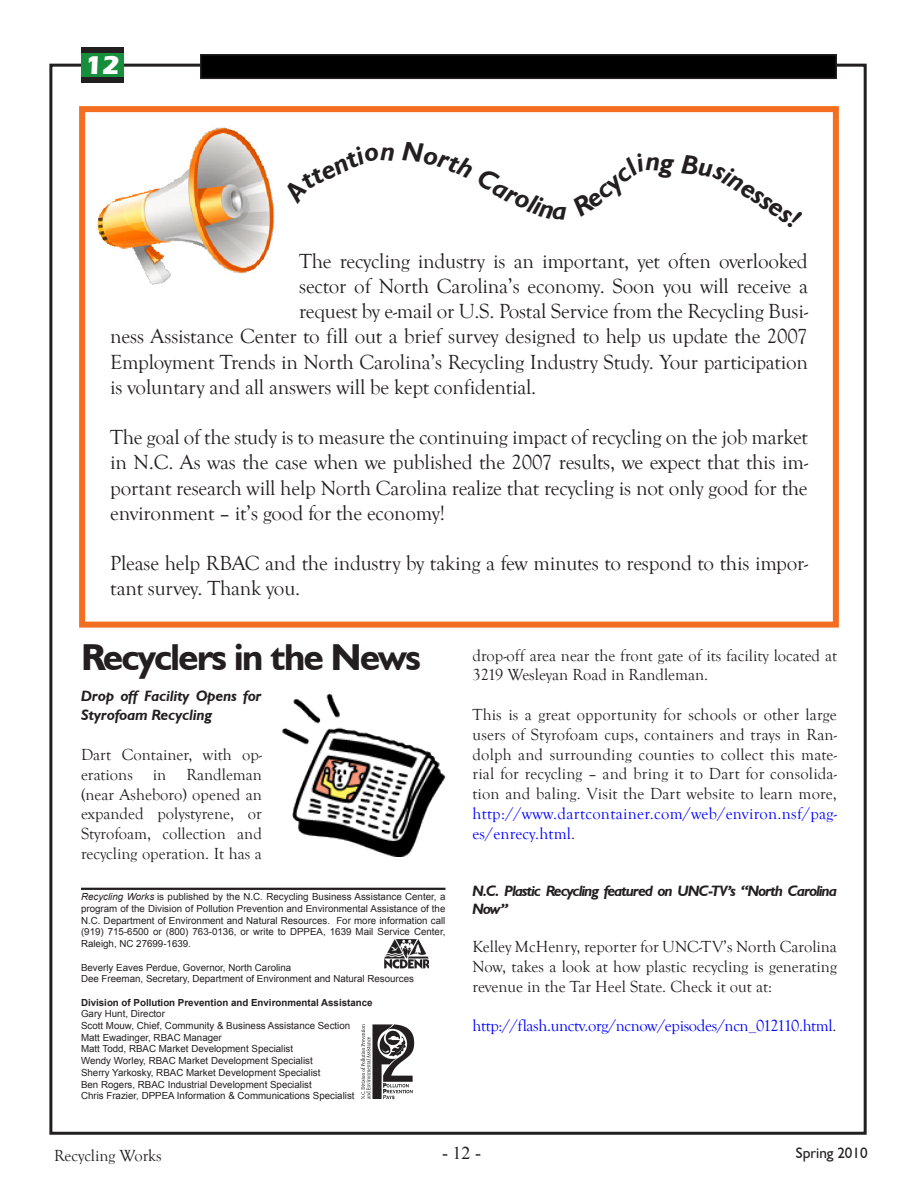
<style>
.page{position:relative;width:918px;height:1188px;background:#fff}
.page>*{position:absolute;margin:0;border:0;box-sizing:border-box;transform-origin:0 0}
.Body_text{font:700 37.5px "Humanist 521 BT";letter-spacing:-.04em;color:#231f20}
.Body_text-2{font:italic 700 27px "Humanist 521 BT";color:#231f20}
.t1{font:700 27px "Eras IT Cby BT";color:#fff}
.Body_text-3{font:21px/25.2px "Goudy Old Style T";letter-spacing:-.01em;color:#231f20;text-align:justify}
.t2{font:18px "Times New Roman";color:#231f20}
.Body_text-4{font:16.5px/19.8px "Goudy Old Style T";color:#231f20;text-align:justify}
.Body_text-5{font:16.5px "Goudy Old Style T";letter-spacing:-.02em;color:#00f}
.Body_text-6{font:italic 700 15px/18px "Humanist 521 BT";letter-spacing:-.06em;color:#231f20}
.Body_text-7{font:italic 700 15px/19.8px "Humanist 521 BT";color:#231f20}
.t3{font:15px "Humanist 521 BT";color:#231f20}
.Body_text-8{font:9.75px/11.7px "Arial";color:#231f20;text-align:justify}
.Body_text-9{font:700 9.75px "Arial";color:#231f20}
.s1{font-style:italic}
.s2{color:#00f}
.s3{color:#231f20}
</style>
<div class="page">
<div style="left:81px;top:47px;width:43px;height:35px;background:#178e3c"></div>
<div style="left:201px;top:55px;width:635px;height:23px;background:#010000"></div>
<div style="left:200px;top:54px;width:637px;height:25px;border:2px solid #231f20"></div>
<div style="left:81px;top:47px;width:43px;height:5px;background:#231f20"></div>
<div style="left:81px;top:77px;width:43px;height:5px;background:#231f20"></div>
<img style="left:385px;top:940px;width:43px;height:28px">
<img style="left:361px;top:1024px;width:54px;height:76px">
<hr style="left:81px;top:888px;width:365px;height:2px;background:#231f20">
<img style="left:97px;top:127px;width:178px;height:158px">
<div style="left:79px;top:106px;width:760px;height:522px;border:6px solid #f36e21"></div>
<img style="left:282px;top:693px;width:164px;height:164px">
<h2 class="t1" style="left:86px;top:48px;width:35px">12</h2>
<p class="Body_text-2" style="left:765px;top:179px;width:54px;rotate:34deg">sses!</p>
<p class="Body_text-3" style="left:299px;top:249px;width:510px">The recycling industry is an important, yet often overlooked</p>
<p class="Body_text-3" style="left:299px;top:274px;width:510px">sector of North Carolina’s economy. Soon you will receive a</p>
<p class="Body_text-3" style="left:299px;top:299px;width:510px">request by e-mail or U.S. Postal Service from the Recycling Busi-</p>
<p class="Body_text-3" style="left:110px;top:324px;width:699px">ness Assistance Center to fill out a brief survey designed to help us update the 2007</p>
<p class="Body_text-3" style="left:110px;top:350px;width:699px">Employment Trends in North Carolina’s Recycling Industry Study. Your participation</p>
<p class="Body_text-3" style="left:110px;top:375px;width:428px">is voluntary and all answers will be kept confidential.</p>
<p class="Body_text-3" style="left:110px;top:425px;width:699px">The goal of the study is to measure the continuing impact of recycling on the job market in N.C. As was the case when we published the 2007 results, we expect that this im&shy;portant research will help North Carolina realize that recycling is not only good for the environment – it’s good for the economy!</p>
<p class="Body_text-3" style="left:110px;top:551px;width:699px">Please help RBAC and the industry by taking a few minutes to respond to this impor&shy;tant survey. Thank you.</p>
<p class="Body_text" style="left:81px;top:634px;width:341px">Recyclers in the News</p>
<p class="Body_text-7" style="left:81px;top:685px;width:182px">Drop off Facility Opens for<br>Styrofoam Recycling</p>
<p class="Body_text-4" style="left:81px;top:745px;width:182px">Dart Container, with op&shy;erations in Randleman (near Asheboro) opened an expanded polystyrene, or Styrofoam, collection and recycling operation. It has a</p>
<p class="Body_text-8" style="left:81px;top:891px;width:366px"><span class="s1">Recycling Works</span> is published by the N.C. Recycling Business Assistance Center, a program of the Division of Pollution Prevention and Environmental Assistance of the N.C. Department of Environment and Natural Resources. For more information call (919) 715-6500 or (800) 763-0136, or write to DPPEA, 1639 Mail Service Center, Raleigh, NC 27699-1639.</p>
<p class="Body_text-8" style="left:81px;top:961px;width:212px">Beverly Eaves Perdue, Governor, North Carolina</p>
<p class="Body_text-8" style="left:81px;top:973px;width:335px">Dee Freeman, Secretary, Department of Environment and Natural Resources</p>
<p class="Body_text-9" style="left:81px;top:996px;width:293px">Division of Pollution Prevention and Environmental Assistance</p>
<p class="Body_text-8" style="left:81px;top:1008px;width:85px">Gary Hunt, Director</p>
<p class="Body_text-8" style="left:81px;top:1020px;width:271px">Scott Mouw, Chief, Community &amp; Business Assistance Section</p>
<p class="Body_text-8" style="left:81px;top:1032px;width:142px">Matt Ewadinger, RBAC Manager</p>
<p class="Body_text-8" style="left:81px;top:1043px;width:214px">Matt Todd, RBAC Market Development Specialist</p>
<p class="Body_text-8" style="left:81px;top:1055px;width:233px">Wendy Worley, RBAC Market Development Specialist</p>
<p class="Body_text-8" style="left:81px;top:1067px;width:241px">Sherry Yarkosky, RBAC Market Development Specialist</p>
<p class="Body_text-8" style="left:81px;top:1078px;width:232px">Ben Rogers, RBAC Industrial Development Specialist</p>
<p class="Body_text-8" style="left:81px;top:1090px;width:275px">Chris Frazier, DPPEA Information &amp; Communications Specialist</p>
<p class="Body_text-4" style="left:472px;top:646px;width:366px">drop-off area near the front gate of its facility located at<br>3219 Wesleyan Road in Randleman.</p>
<p class="Body_text-4" style="left:472px;top:705px;width:366px">This is a great opportunity for schools or other large users of Styrofoam cups, containers and trays in Ran&shy;dolph and surrounding counties to collect this mate&shy;rial for recycling – and bring it to Dart for consolida&shy;tion and baling. Visit the Dart website to learn more, <span class="s2">http://www.dartcontainer.com/web/environ.nsf/pag&shy;es/enrecy.html</span>.</p>
<p class="Body_text-6" style="left:472px;top:882px;width:366px">N.C. Plastic Recycling featured on UNC-TV’s “North Carolina<br>Now”</p>
<p class="Body_text-4" style="left:472px;top:937px;width:366px">Kelley McHenry, reporter for UNC-TV’s North Carolina Now, takes a look at how plastic recycling is generating revenue in the Tar Heel State. Check it out at:</p>
<p class="Body_text-5" style="left:472px;top:1017px;width:365px">http://flash.unctv.org/ncnow/episodes/ncn_012110.html<span class="s3">.</span></p>
<h3 class="Body_text-4" style="left:54px;top:1146px;width:109px">Recycling Works</h3>
<h3 class="t2" style="left:442px;top:1140px;width:40px">- 12 -</h3>
<h3 class="t3" style="left:796px;top:1144px;width:73px">Spring 2010</h3>
</div>
